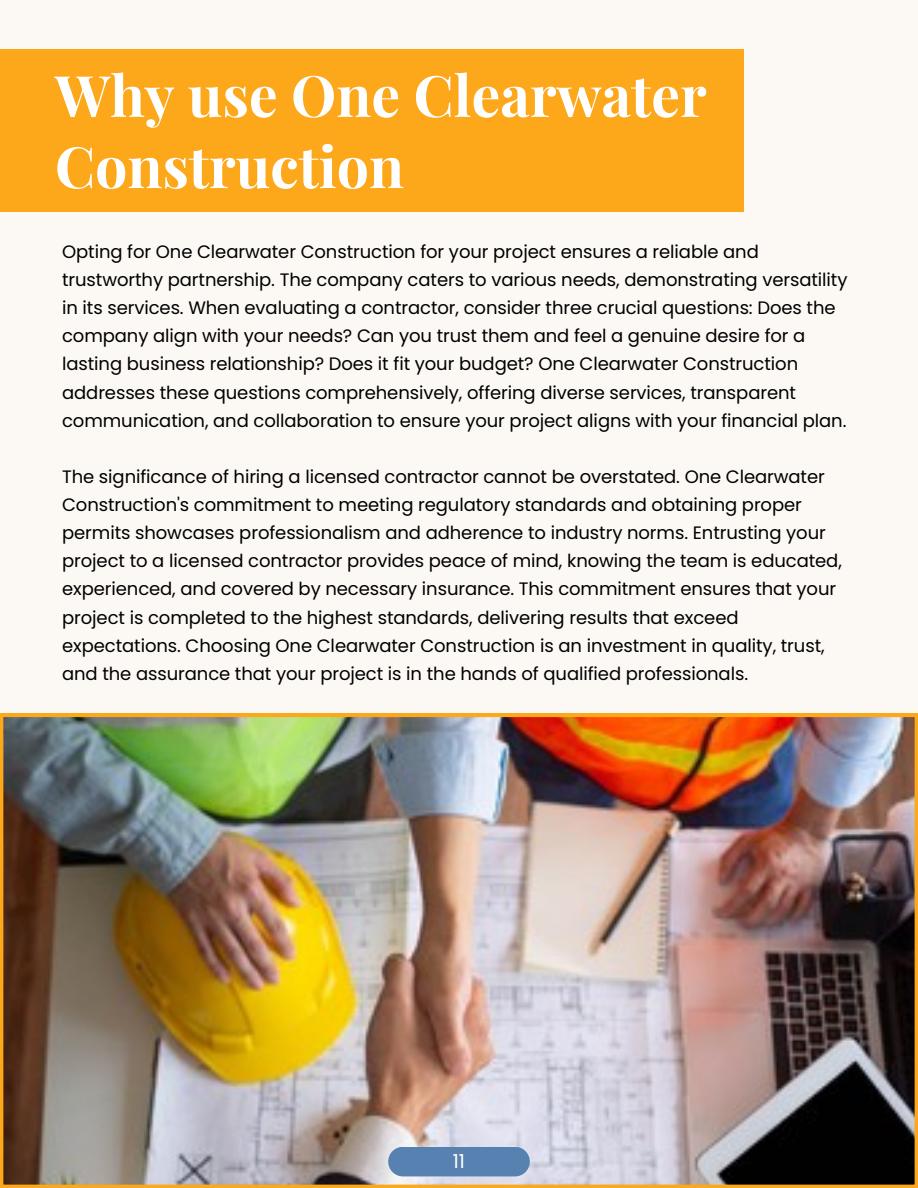
<style>
.page{position:relative;width:918px;height:1188px;background:#fcf9f5}
.page>*{position:absolute;margin:0;border:0;box-sizing:border-box;transform-origin:0 0}
.t1{font:700 57.15px/71.1px "Playfair Display";color:#fff}
.t2{font:19.2px "Poppins";color:#fff}
.t3{font:18px/28.2px "Poppins";letter-spacing:-.005em;color:#000}
</style>
<div class="page">
<img style="left:0;top:714px;width:918px;height:474px">
<div style="left:388px;top:1147px;width:142px;height:29px;background:#5681b0"></div>
<div style="left:0;top:49px;width:744px;height:163px;background:#fda71b"></div>
<p class="t1" style="left:55px;top:58px;width:653px">Why use One Clearwater<br>Construction</p>
<p class="t3" style="left:62px;top:238px;width:787px">Opting for One Clearwater Construction for your project ensures a reliable and trustworthy partnership. The company caters to various needs, demonstrating versatility in its services. When evaluating a contractor, consider three crucial questions: Does the company align with your needs? Can you trust them and feel a genuine desire for a lasting business relationship? Does it fit your budget? One Clearwater Construction addresses these questions comprehensively, offering diverse services, transparent communication, and collaboration to ensure your project aligns with your financial plan.</p>
<p class="t3" style="left:62px;top:463px;width:781px">The significance of hiring a licensed contractor cannot be overstated. One Clearwater Construction's commitment to meeting regulatory standards and obtaining proper permits showcases professionalism and adherence to industry norms. Entrusting your project to a licensed contractor provides peace of mind, knowing the team is educated, experienced, and covered by necessary insurance. This commitment ensures that your project is completed to the highest standards, delivering results that exceed expectations. Choosing One Clearwater Construction is an investment in quality, trust, and the assurance that your project is in the hands of qualified professionals.</p>
<p class="t2" style="left:453px;top:1148px;width:14px">11</p>
</div>
